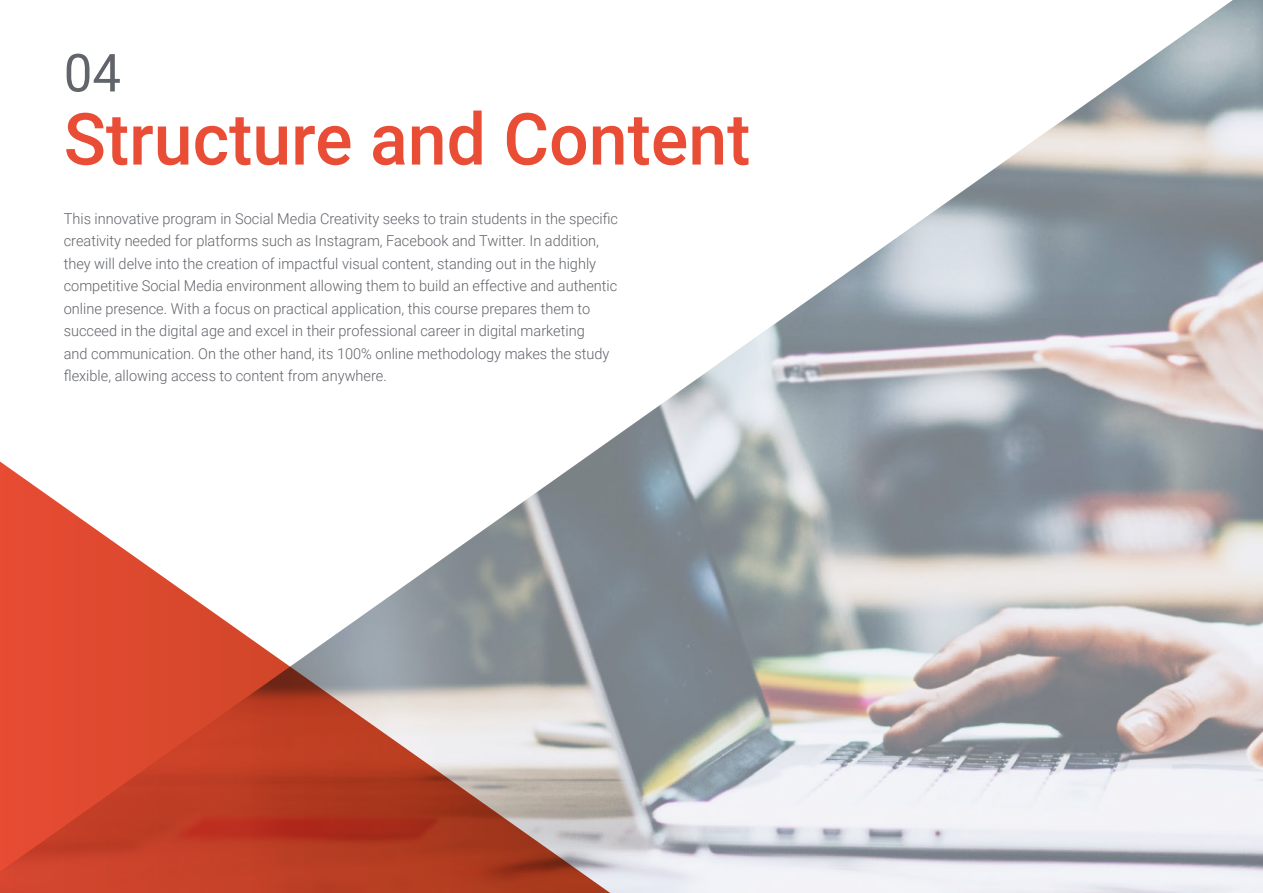
<style>
.page{position:relative;width:1263px;height:893px;background:#fff}
.page>*{position:absolute;margin:0;border:0;box-sizing:border-box;transform-origin:0 0}
.t1{font:500 72px "Roboto";color:#e94d35}
.t2{font:52.5px "Roboto";color:#61646a}
.t3{font:300 15px/22.5px "Roboto";color:#61646a}
</style>
<div class="page">
<img style="left:602px;top:0;width:661px;height:893px">
<svg style="left:0;top:446px;width:640px;height:447px"></svg>
<h2 class="t2" style="left:64px;top:36px;width:59px">04</h2>
<h1 class="t1" style="left:64px;top:89px;width:688px">Structure and Content</h1>
<p class="t3" style="left:64px;top:207px;width:556px">This innovative program in Social Media Creativity seeks to train students in the specific creativity needed for platforms such as Instagram, Facebook and Twitter. In addition, they will delve into the creation of impactful visual content, standing out in the highly competitive Social Media environment allowing them to build an effective and authentic online presence. With a focus on practical application, this course prepares them to succeed in the digital age and excel in their professional career in digital marketing<br>and communication. On the other hand, its 100% online methodology makes the study flexible, allowing access to content from anywhere.</p>
</div>
